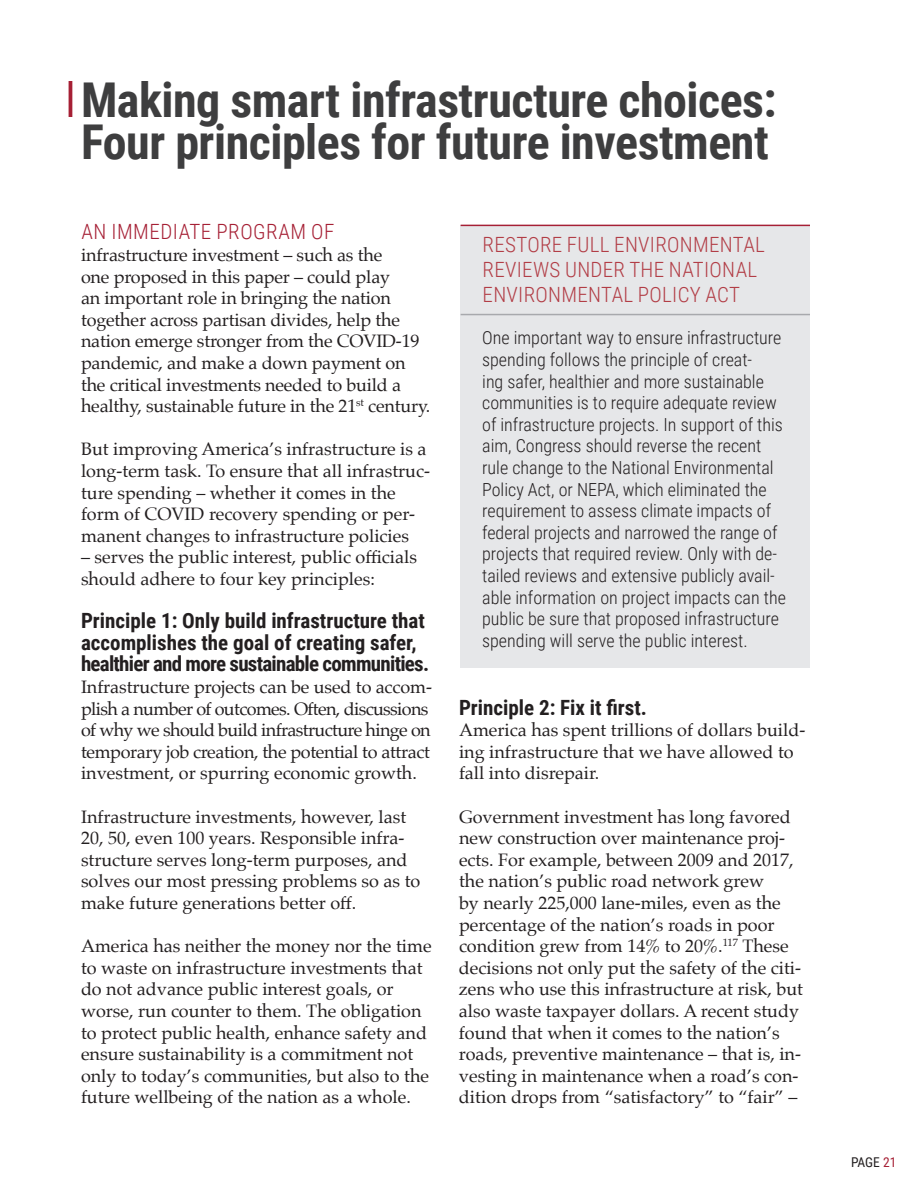
<style>
.page{position:relative;width:918px;height:1188px;background:#fff}
.page>*{position:absolute;margin:0;border:0;box-sizing:border-box;transform-origin:0 0}
.Section_Header{font:700 48px/42px "Roboto Condensed";letter-spacing:-.01em;color:#3e3e3f}
.Level_3_Header{font:700 21px/21.6px "Roboto Condensed";color:#231f20}
.Infographic_Title{font:300 21px/25.2px "Roboto Condensed";letter-spacing:.015em;color:#b23d46}
.Body{font:300 21px "Roboto Condensed";letter-spacing:.025em;color:#a62035}
.Body-2{font:18px/21.6px "Palatino";color:#231f20}
.Body-3{font:300 18px/21.6px "Roboto Condensed";color:#231f20}
.Body-4{font:18px/21.6px "Palatino";letter-spacing:-.02em;color:#231f20}
.t1{font:13.5px "Roboto Condensed";letter-spacing:-.005em;color:#231f20}
.s1{color:#a62035}
</style>
<div class="page">
<hr style="left:69px;top:81px;width:3px;height:36px;background:#a62035">
<div style="left:461px;top:225px;width:349px;height:442px;background:#e6e7e9"></div>
<hr style="left:461px;top:225px;width:349px;height:1px;background:#a62035">
<hr style="left:461px;top:314px;width:349px;height:1px;background:#a8a9ad">
<p class="Section_Header" style="left:81px;top:77px;width:697px">Making smart infrastructure choices:<br>Four principles for future investment</p>
<p class="Body" style="left:81px;top:217px;width:254px">AN IMMEDIATE PROGRAM OF</p>
<p class="Body-2" style="left:81px;top:244px;width:351px">infrastructure investment – such as the<br>one proposed in this paper – could play<br>an important role in bringing the nation together across partisan divides, help the nation emerge stronger from the COVID-19 pandemic, and make a down payment on the critical investments needed to build a healthy, sustainable future in the 21<sup>st</sup> century.</p>
<p class="Body-2" style="left:81px;top:438px;width:351px">But improving America’s infrastructure is a long-term task. To ensure that all infrastruc&shy;ture spending – whether it comes in the form of COVID recovery spending or per&shy;manent changes to infrastructure policies</p>
<p class="Body-2" style="left:81px;top:546px;width:338px">– serves the public interest, public officials should adhere to four key principles:</p>
<p class="Level_3_Header" style="left:81px;top:609px;width:350px">Principle 1: Only build infrastructure that accomplishes the goal of creating safer, healthier and more sustainable communities.</p>
<p class="Body-4" style="left:81px;top:676px;width:353px">Infrastructure projects can be used to accom&shy;plish a number of outcomes. Often, discussions of why we should build infrastructure hinge on temporary job creation, the potential to attract investment, or spurring economic growth.</p>
<p class="Body-2" style="left:81px;top:806px;width:341px">Infrastructure investments, however, last 20, 50, even 100 years. Responsible infra&shy;structure serves long-term purposes, and solves our most pressing problems so as to make future generations better off.</p>
<p class="Body-2" style="left:81px;top:935px;width:352px">America has neither the money nor the time to waste on infrastructure investments that do not advance public interest goals, or worse, run counter to them. The obligation to protect public health, enhance safety and ensure sustainability is a commitment not only to today’s communities, but also to the future wellbeing of the nation as a whole.</p>
<p class="Infographic_Title" style="left:483px;top:231px;width:284px">RESTORE FULL ENVIRONMENTAL<br>REVIEWS UNDER THE NATIONAL<br>ENVIRONMENTAL POLICY ACT</p>
<p class="Body-3" style="left:482px;top:326px;width:305px">One important way to ensure infrastructure spending follows the principle of creat-<br>ing safer, healthier and more sustainable communities is to require adequate review of infrastructure projects. In support of this aim, Congress should reverse the recent rule change to the National Environmental Policy Act, or NEPA, which eliminated the requirement to assess climate impacts of federal projects and narrowed the range of projects that required review. Only with de&shy;tailed reviews and extensive publicly avail&shy;able information on project impacts can the public be sure that proposed infrastructure spending will serve the public interest.</p>
<p class="Level_3_Header" style="left:459px;top:696px;width:190px">Principle 2: Fix it first.</p>
<p class="Body-2" style="left:459px;top:719px;width:348px">America has spent trillions of dollars build&shy;ing infrastructure that we have allowed to fall into disrepair.</p>
<p class="Body-2" style="left:459px;top:806px;width:346px">Government investment has long favored new construction over maintenance proj&shy;ects. For example, between 2009 and 2017, the nation’s public road network grew<br>by nearly 225,000 lane-miles, even as the percentage of the nation’s roads in poor condition grew from 14% to 20%.<sup>117</sup> These decisions not only put the safety of the citi&shy;zens who use this infrastructure at risk, but also waste taxpayer dollars. A recent study found that when it comes to the nation’s roads, preventive maintenance – that is, in&shy;vesting in maintenance when a road’s con&shy;dition drops from “satisfactory” to “fair” –</p>
<p class="t1" style="left:851px;top:1153px;width:47px">PAGE <span class="s1">21</span></p>
</div>
